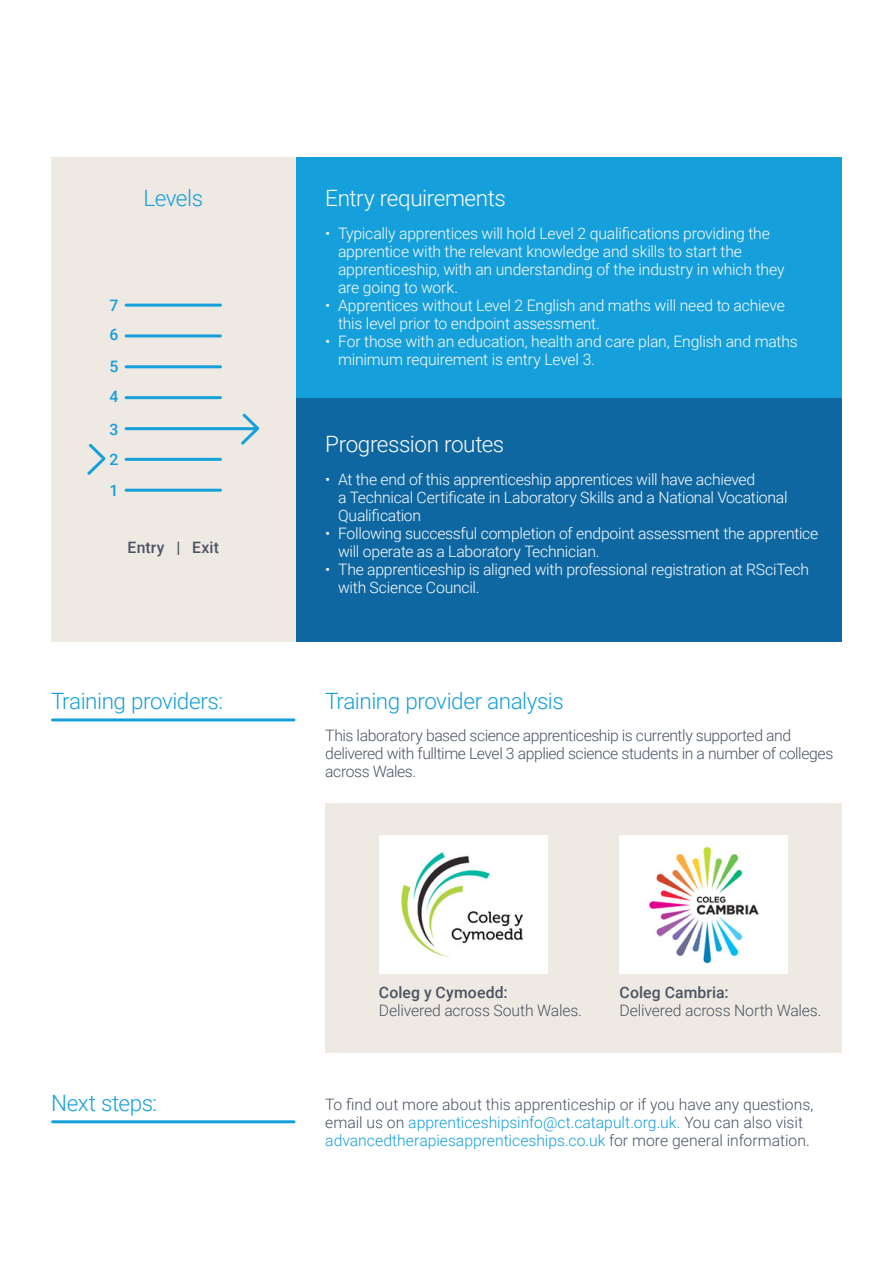
<style>
.page{position:relative;width:893px;height:1263px;background:#fff}
.page>*{position:absolute;margin:0;border:0;box-sizing:border-box;transform-origin:0 0}
.t1{font:300 22.5px "Roboto";letter-spacing:-.02em;color:#159fdb}
.t2{font:300 22.5px "Roboto";letter-spacing:-.02em;color:#fff}
.t3{font:300 15.75px/18px "Roboto";letter-spacing:-.015em;color:#fff}
.t4{font:300 15.75px/18px "Roboto";letter-spacing:-.01em;color:#4b5463}
.t5{font:500 15.75px "Roboto";letter-spacing:.01em;color:#4b5463}
.t6{font:500 15.75px/30.3px "Roboto";color:#159fdb}
.s1{color:#159fdb}
</style>
<div class="page">
<div style="left:296px;top:397px;width:546px;height:245px;background:#0e67a1"></div>
<div style="left:296px;top:157px;width:546px;height:241px;background:#159fdb"></div>
<hr style="left:53px;top:718px;width:241px;height:3px;background:#159fdb">
<hr style="left:53px;top:1120px;width:241px;height:3px;background:#159fdb">
<div style="left:325px;top:804px;width:517px;height:249px;background:#eee9e2"></div>
<div style="left:379px;top:835px;width:169px;height:139px;background:#fff"></div>
<img style="left:401px;top:852px;width:122px;height:105px">
<div style="left:620px;top:835px;width:168px;height:139px;background:#fff"></div>
<img style="left:648px;top:846px;width:111px;height:118px">
<div style="left:51px;top:157px;width:245px;height:485px;background:#eee9e2"></div>
<hr style="left:126px;top:304px;width:94px;height:3px;background:#159fdb">
<hr style="left:126px;top:334px;width:94px;height:3px;background:#159fdb">
<hr style="left:126px;top:365px;width:94px;height:3px;background:#159fdb">
<hr style="left:126px;top:396px;width:94px;height:3px;background:#159fdb">
<hr style="left:126px;top:458px;width:94px;height:3px;background:#159fdb">
<hr style="left:126px;top:489px;width:94px;height:3px;background:#159fdb">
<hr style="left:126px;top:427px;width:129px;height:3px;background:#159fdb">
<svg style="left:238px;top:413px;width:22px;height:32px"></svg>
<svg style="left:87px;top:443px;width:19px;height:32px"></svg>
<h1 class="t1" style="left:143px;top:183px;width:61px">Levels</h1>
<p class="t6" style="left:109px;top:290px;width:10px;line-height:29.4px">7<br>6</p>
<p class="t6" style="left:109px;top:351px;width:10px">5<br>4</p>
<p class="t6" style="left:109px;top:414px;width:10px;text-align:justify">3<br>2<br>1</p>
<p class="t5" style="left:128px;top:536px;width:93px">Entry | Exit</p>
<h1 class="t1" style="left:51px;top:685px;width:174px">Training providers:</h1>
<h1 class="t1" style="left:51px;top:1087px;width:108px">Next steps:</h1>
<h1 class="t2" style="left:325px;top:183px;width:182px">Entry requirements</h1>
<p class="t3" style="left:338px;top:224px;width:448px;text-indent:-13px">• Typically apprentices will hold Level 2 qualifications providing the apprentice with the relevant knowledge and skills to start the apprenticeship, with an understanding of the industry in which they are going to work.</p>
<p class="t3" style="left:338px;top:296px;width:448px;text-indent:-13px">• Apprentices without Level 2 English and maths will need to achieve this level prior to endpoint assessment.</p>
<p class="t3" style="left:338px;top:332px;width:461px;text-indent:-13px">• For those with an education, health and care plan, English and maths minimum requirement is entry Level 3.</p>
<h1 class="t2" style="left:325px;top:428px;width:180px">Progression routes</h1>
<p class="t3" style="left:338px;top:470px;width:451px;text-indent:-13px">• At the end of this apprenticeship apprentices will have achieved<br>a Technical Certificate in Laboratory Skills and a National Vocational<br>Qualification</p>
<p class="t3" style="left:338px;top:524px;width:482px;text-indent:-13px">• Following successful completion of endpoint assessment the apprentice will operate as a Laboratory Technician.</p>
<p class="t3" style="left:338px;top:560px;width:473px;text-indent:-13px">• The apprenticeship is aligned with professional registration at RSciTech with Science Council.</p>
<h1 class="t1" style="left:325px;top:685px;width:240px">Training provider analysis</h1>
<p class="t4" style="left:325px;top:726px;width:509px">This laboratory based science apprenticeship is currently supported and delivered with fulltime Level 3 applied science students in a number of colleges across Wales.</p>
<p class="t5" style="left:379px;top:982px;width:130px">Coleg y Cymoedd:</p>
<p class="t4" style="left:379px;top:1001px;width:204px">Delivered across South Wales.</p>
<p class="t5" style="left:620px;top:982px;width:111px">Coleg Cambria:</p>
<p class="t4" style="left:620px;top:1001px;width:203px">Delivered across North Wales.</p>
<p class="t4" style="left:325px;top:1095px;width:490px">To find out more about this apprenticeship or if you have any questions, email us on <span class="s1">apprenticeshipsinfo@ct.catapult.org.uk.</span> You can also visit <span class="s1">advancedtherapiesapprenticeships.co.uk</span> for more general information.</p>
</div>
